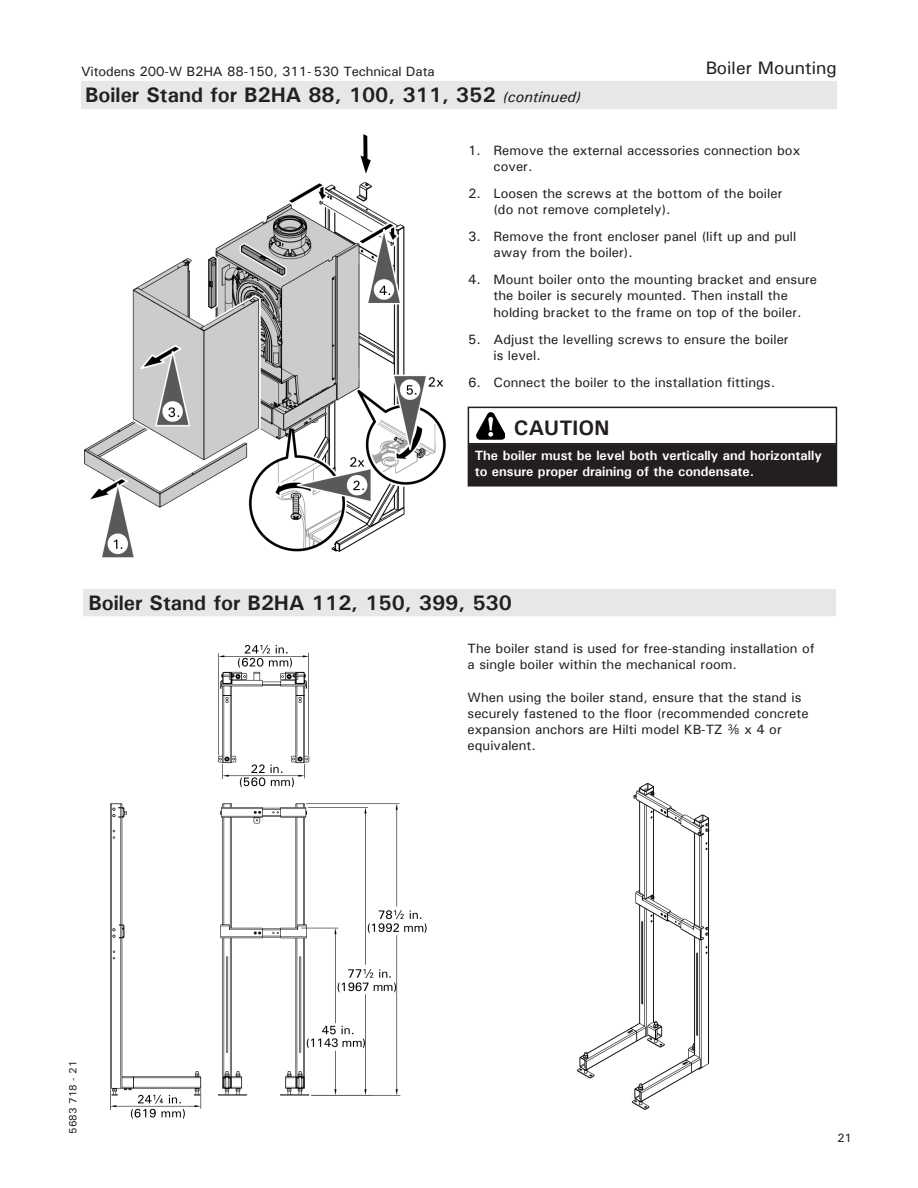
<style>
.page{position:relative;width:918px;height:1188px;background:#fff}
.page>*{position:absolute;margin:0;border:0;box-sizing:border-box;transform-origin:0 0}
.BAR_HEADINGS{font:700 21px "Univers";color:#231f20}
.SECTION_HEADINGS{font:18px "Univers";color:#231f20}
.BAR_HEADINGS-2{font:13.5px/16.2px "Univers";color:#231f20}
.t1{font:700 13.5px/16.2px "Univers";color:#fff}
.t2{font:12px "Univers";color:#231f20}
.t3{font:10.5px "Univers";color:#231f20}
.s1{font-weight:400;font-style:italic;font-size:15px}
.s2{font-family:"Bruch Normal"}
</style>
<div class="page">
<div style="left:79px;top:79px;width:760px;height:32px;background:#e6e7e9;border:2px solid #fff"></div>
<div style="left:82px;top:588px;width:756px;height:30px;background:#e6e7e9;border:2px solid #fff"></div>
<div style="left:468px;top:407px;width:369px;height:37px;border:2px solid #231f20"></div>
<img style="left:476px;top:413px;width:29px;height:27px">
<div style="left:468px;top:445px;width:368px;height:41px;background:#231f20"></div>
<div style="left:468px;top:444px;width:369px;height:43px;border:2px solid #231f20"></div>
<img style="left:84px;top:134px;width:362px;height:424px">
<img style="left:578px;top:784px;width:132px;height:325px">
<img style="left:110px;top:646px;width:317px;height:472px">
<p class="BAR_HEADINGS-2" style="left:81px;top:63px;width:355px">Vitodens 200-W B2HA 88-150, 311- 530 Technical Data</p>
<p class="BAR_HEADINGS" style="left:85px;top:82px;width:497px">Boiler Stand for B2HA 88, 100, 311, 352 <span class="s1">(continued)</span></p>
<p class="SECTION_HEADINGS" style="left:706px;top:57px;width:133px">Boiler Mounting</p>
<p class="BAR_HEADINGS-2" style="left:494px;top:142px;width:308px;text-indent:-26px">1. Remove the external accessories connection box cover.</p>
<p class="BAR_HEADINGS-2" style="left:468px;top:185px;width:316px">2. Loosen the screws at the bottom of the boiler</p>
<p class="BAR_HEADINGS-2" style="left:494px;top:201px;width:179px">(do not remove completely).</p>
<p class="BAR_HEADINGS-2" style="left:468px;top:228px;width:330px">3. Remove the front encloser panel (lift up and pull</p>
<p class="BAR_HEADINGS-2" style="left:494px;top:244px;width:141px">away from the boiler).</p>
<p class="BAR_HEADINGS-2" style="left:494px;top:271px;width:325px;text-indent:-26px">4. Mount boiler onto the mounting bracket and ensure the boiler is securely mounted. Then install the holding bracket to the frame on top of the boiler.</p>
<p class="BAR_HEADINGS-2" style="left:468px;top:331px;width:322px">5. Adjust the levelling screws to ensure the boiler</p>
<p class="BAR_HEADINGS-2" style="left:494px;top:347px;width:49px">is level.</p>
<p class="BAR_HEADINGS-2" style="left:468px;top:374px;width:309px">6. Connect the boiler to the installation fittings.</p>
<p class="BAR_HEADINGS" style="left:514px;top:415px;width:97px">CAUTION</p>
<p class="t1" style="left:475px;top:447px;width:349px">The boiler must be level both vertically and horizontally to ensure proper draining of the condensate.</p>
<p class="BAR_HEADINGS" style="left:89px;top:590px;width:425px">Boiler Stand for B2HA 112, 150, 399, 530</p>
<p class="BAR_HEADINGS-2" style="left:468px;top:640px;width:349px">The boiler stand is used for free-standing installation of</p>
<p class="BAR_HEADINGS-2" style="left:468px;top:656px;width:271px">a single boiler within the mechanical room.</p>
<p class="BAR_HEADINGS-2" style="left:468px;top:689px;width:342px">When using the boiler stand, ensure that the stand is securely fastened to the floor (recommended concrete expansion anchors are Hilti model KB-TZ <span class="s2">e</span> x 4 or equivalent.</p>
<p class="t3" style="left:66px;top:1134px;width:75px;rotate:-90deg">5683 718 - 21</p>
<p class="t2" style="left:837px;top:1131px;width:17px">21</p>
</div>
